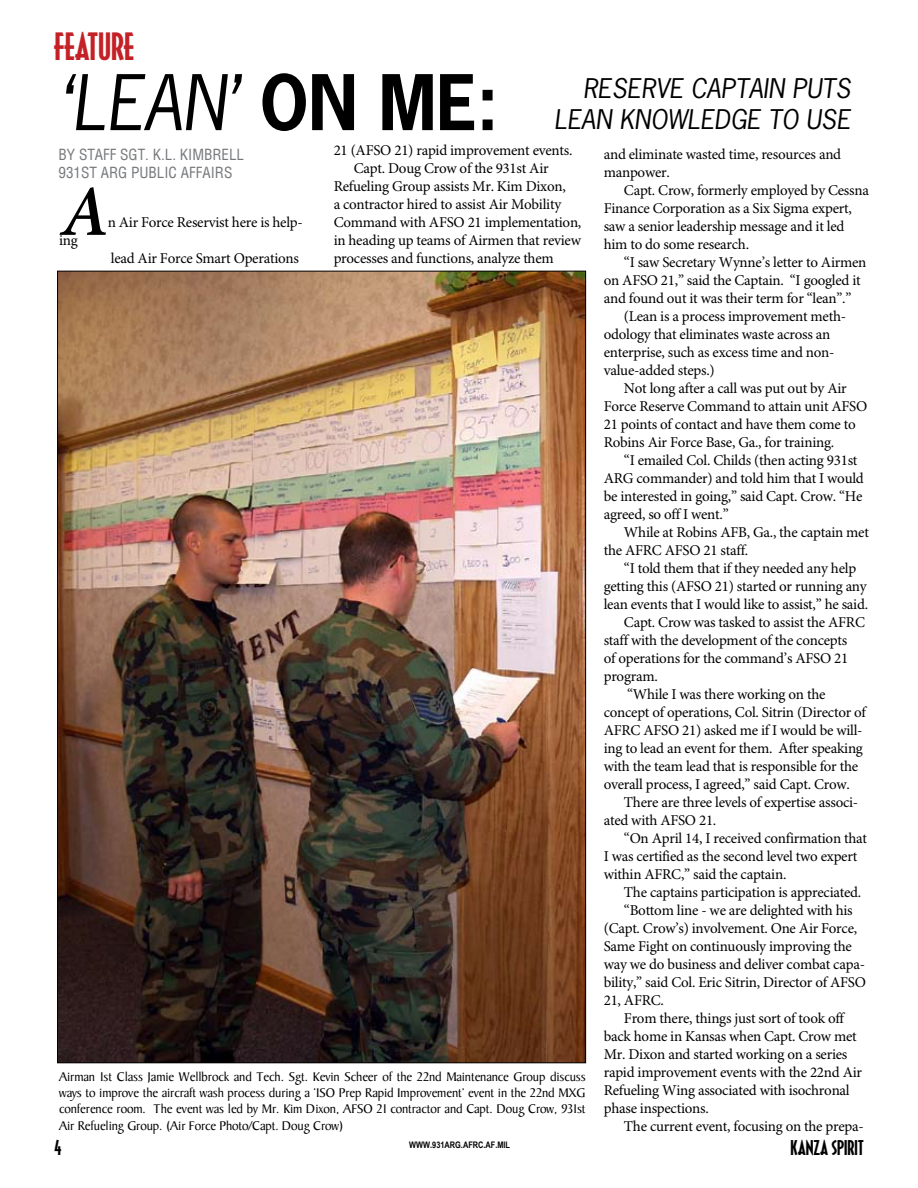
<style>
.page{position:relative;width:918px;height:1188px;background:#fff}
.page>*{position:absolute;margin:0;border:0;box-sizing:border-box;transform-origin:0 0}
.t1{font:italic 72px "News Gothic Std";color:#000;scale:.94 1}
.t2{font:italic 600 72px "Minion Pro";color:#000}
.t3{font:36px "Decotura ICG";letter-spacing:-.005em;color:#c42127}
.t4{font:italic 25.5px "News Gothic Std";color:#000}
.t5{font:19.5px "Decotura ICG";letter-spacing:-.01em;color:#000}
.t6{font:15px/18px "Minion Pro";letter-spacing:-.015em;color:#000}
.t7{font:condensed 15px/18px "Helvetica";color:#76787b}
.t8{font:13.5px/16.2px "Baker Signet";letter-spacing:-.01em;color:#000;text-align:justify}
.t9{font:700 9px "Arial Narrow";color:#000}
.s1{font-weight:700;font-style:normal}
</style>
<div class="page">
<img style="left:59px;top:273px;width:525px;height:788px">
<h2 class="t3" style="left:54px;top:25px;width:82px">FEATURE</h2>
<h1 class="t1" style="left:59px;top:57px;width:469px">‘LEAN’ <span class="s1">ON ME:</span></h1>
<h3 class="t4" style="left:583px;top:72px;width:269px">RESERVE CAPTAIN PUTS</h3>
<h3 class="t4" style="left:554px;top:103px;width:16px">LEAN</h3>
<h3 class="t4" style="left:619px;top:103px;width:232px">KNOWLEDGE TO USE</h3>
<p class="t7" style="left:59px;top:145px;width:179px">BY STAFF SGT. K.L. KIMBRELL<br>931ST ARG</p>
<p class="t7" style="left:131px;top:163px;width:101px">PUBLIC AFFAIRS</p>
<h1 class="t2" style="left:61px;top:169px;width:50px">A</h1>
<p class="t6" style="left:89px;top:196px;width:10px">n</p>
<p class="t6" style="left:108px;top:214px;width:197px">n Air Force Reservist here is help-</p>
<p class="t6" style="left:59px;top:232px;width:20px">ing</p>
<p class="t6" style="left:111px;top:250px;width:190px">lead Air Force Smart Operations</p>
<p class="t6" style="left:334px;top:142px;width:240px">21 (AFSO 21) rapid improvement events.</p>
<p class="t6" style="left:354px;top:160px;width:196px">Capt. Doug Crow of the 931st Air</p>
<p class="t6" style="left:334px;top:178px;width:234px">Refueling Group assists Mr. Kim Dixon,</p>
<p class="t6" style="left:334px;top:196px;width:229px">a contractor hired to assist Air Mobility</p>
<p class="t6" style="left:334px;top:214px;width:249px">Command with AFSO 21 implementation,</p>
<p class="t6" style="left:334px;top:232px;width:249px">in heading up teams of Airmen that review</p>
<p class="t6" style="left:334px;top:250px;width:222px">processes and functions, analyze them</p>
<p class="t8" style="left:59px;top:1069px;width:528px">Airman 1st Class Jamie Wellbrock and Tech. Sgt. Kevin Scheer of the 22nd Maintenance Group discuss ways to improve the aircraft wash process during a ‘ISO Prep Rapid Improvement’ event in the 22nd MXG conference room. The event was led by Mr. Kim Dixon, AFSO 21 contractor and Capt. Doug Crow, 931st Air Refueling Group. (Air Force Photo/Capt. Doug Crow)</p>
<p class="t9" style="left:409px;top:1138px;width:102px">WWW.931ARG .AFRC.AF.MIL</p>
<p class="t6" style="left:604px;top:146px;width:239px">and eliminate wasted time, resources and manpower.</p>
<p class="t6" style="left:604px;top:182px;width:267px;text-indent:20px">Capt. Crow, formerly employed by Cessna Finance Corporation as a Six Sigma expert, saw a senior leadership message and it led him to do some research.</p>
<p class="t6" style="left:624px;top:254px;width:244px">“I saw Secretary Wynne’s letter to Airmen</p>
<p class="t6" style="left:604px;top:272px;width:259px">on AFSO 21,” said the Captain. “I googled it</p>
<p class="t6" style="left:604px;top:290px;width:249px">and found out it was their term for “lean”.”</p>
<p class="t6" style="left:624px;top:308px;width:224px">(Lean is a process improvement meth-</p>
<p class="t6" style="left:604px;top:326px;width:228px">odology that eliminates waste across an</p>
<p class="t6" style="left:604px;top:344px;width:232px">enterprise, such as excess time and non-</p>
<p class="t6" style="left:604px;top:362px;width:112px">value-added steps.)</p>
<p class="t6" style="left:624px;top:380px;width:224px">Not long after a call was put out by Air</p>
<p class="t6" style="left:604px;top:398px;width:265px">Force Reserve Command to attain unit AFSO</p>
<p class="t6" style="left:604px;top:416px;width:254px">21 points of contact and have them come to</p>
<p class="t6" style="left:604px;top:434px;width:232px">Robins Air Force Base, Ga., for training.</p>
<p class="t6" style="left:624px;top:452px;width:235px">“I emailed Col. Childs (then acting 931st</p>
<p class="t6" style="left:604px;top:470px;width:262px">ARG commander) and told him that I would</p>
<p class="t6" style="left:604px;top:488px;width:260px">be interested in going,” said Capt. Crow. “He</p>
<p class="t6" style="left:604px;top:506px;width:126px">agreed, so off I went.”</p>
<p class="t6" style="left:624px;top:524px;width:246px">While at Robins AFB, Ga., the captain met</p>
<p class="t6" style="left:604px;top:542px;width:146px">the AFRC AFSO 21 staff.</p>
<p class="t6" style="left:624px;top:560px;width:234px">“I told them that if they needed any help</p>
<p class="t6" style="left:604px;top:578px;width:265px">getting this (AFSO 21) started or running any</p>
<p class="t6" style="left:604px;top:596px;width:266px">lean events that I would like to assist,” he said.</p>
<p class="t6" style="left:624px;top:614px;width:243px">Capt. Crow was tasked to assist the AFRC</p>
<p class="t6" style="left:604px;top:632px;width:245px">staff with the development of the concepts</p>
<p class="t6" style="left:604px;top:650px;width:246px">of operations for the command’s AFSO 21</p>
<p class="t6" style="left:604px;top:668px;width:56px">program.</p>
<p class="t6" style="left:627px;top:686px;width:200px">“While I was there working on the</p>
<p class="t6" style="left:604px;top:704px;width:264px">concept of operations, Col. Sitrin (Director of</p>
<p class="t6" style="left:604px;top:722px;width:260px">AFRC AFSO 21) asked me if I would be will-</p>
<p class="t6" style="left:604px;top:740px;width:261px">ing to lead an event for them. After speaking</p>
<p class="t6" style="left:604px;top:758px;width:256px">with the team lead that is responsible for the</p>
<p class="t6" style="left:604px;top:776px;width:248px">overall process, I agreed,” said Capt. Crow.</p>
<p class="t6" style="left:624px;top:794px;width:236px">There are three levels of expertise associ-</p>
<p class="t6" style="left:604px;top:812px;width:114px">ated with AFSO 21.</p>
<p class="t6" style="left:624px;top:830px;width:245px">“On April 14, I received confirmation that</p>
<p class="t6" style="left:604px;top:848px;width:255px">I was certified as the second level two expert</p>
<p class="t6" style="left:604px;top:866px;width:184px">within AFRC,” said the captain.</p>
<p class="t6" style="left:624px;top:884px;width:239px">The captains participation is appreciated.</p>
<p class="t6" style="left:624px;top:902px;width:230px">“Bottom line - we are delighted with his</p>
<p class="t6" style="left:604px;top:920px;width:255px">(Capt. Crow’s) involvement. One Air Force,</p>
<p class="t6" style="left:604px;top:938px;width:250px">Same Fight on continuously improving the</p>
<p class="t6" style="left:604px;top:956px;width:263px">way we do business and deliver combat capa-</p>
<p class="t6" style="left:604px;top:974px;width:264px">bility,” said Col. Eric Sitrin, Director of AFSO</p>
<p class="t6" style="left:604px;top:992px;width:62px">21, AFRC.</p>
<p class="t6" style="left:624px;top:1010px;width:222px">From there, things just sort of took off</p>
<p class="t6" style="left:604px;top:1028px;width:255px">back home in Kansas when Capt. Crow met</p>
<p class="t6" style="left:604px;top:1046px;width:245px">Mr. Dixon and started working on a series</p>
<p class="t6" style="left:604px;top:1064px;width:260px">rapid improvement events with the 22nd Air</p>
<p class="t6" style="left:604px;top:1082px;width:248px">Refueling Wing associated with isochronal</p>
<p class="t6" style="left:604px;top:1100px;width:107px">phase inspections.</p>
<p class="t6" style="left:624px;top:1118px;width:241px">The current event, focusing on the prepa-</p>
<h3 class="t5" style="left:790px;top:1136px;width:75px">KANZA SPIRIT</h3>
</div>
